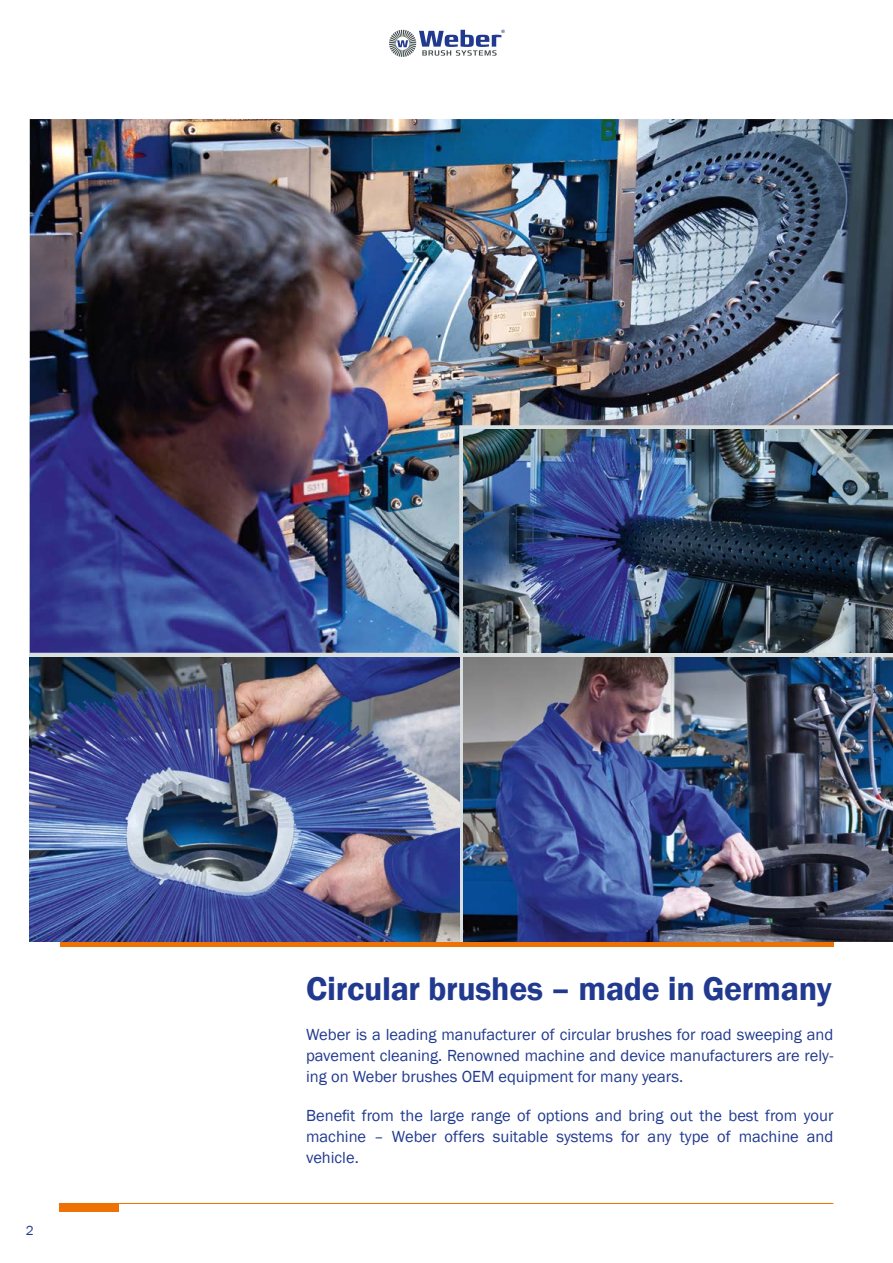
<style>
.page{position:relative;width:893px;height:1263px;background:#fff}
.page>*{position:absolute;margin:0;border:0;box-sizing:border-box;transform-origin:0 0}
.t1{font:600 33.75px "Franklin Gothic";letter-spacing:-.01em;color:#213a8f}
.t2{font:16.5px/21px "Franklin Gothic";color:#213a8f;text-align:justify}
.t3{font:13.5px "Franklin Gothic";color:#213a8f}
</style>
<div class="page">
<hr style="left:60px;top:1203px;width:773px;height:1px;background:#ee7203">
<div style="left:60px;top:1203px;width:59px;height:9px;background:#ee7203"></div>
<svg style="left:389px;top:30px;width:115px;height:27px"></svg>
<img style="left:463px;top:657px;width:430px;height:285px">
<img style="left:30px;top:657px;width:429px;height:285px">
<hr style="left:60px;top:942px;width:773px;height:4px;background:#ee7203">
<img style="left:30px;top:119px;width:863px;height:534px">
<img style="left:463px;top:429px;width:430px;height:224px">
<p class="t3" style="left:26px;top:1222px;width:9px">2</p>
<h1 class="t1" style="left:306px;top:967px;width:527px">Circular brushes – made in Germany</h1>
<p class="t2" style="left:306px;top:1024px;width:529px">Weber is a leading manufacturer of circular brushes for road sweeping and pavement cleaning. Renowned machine and device manufacturers are rely&shy;ing on Weber brushes OEM equipment for many years.</p>
<p class="t2" style="left:306px;top:1105px;width:529px">Benefit from the large range of options and bring out the best from your machine – Weber offers suitable systems for any type of machine and vehicle.</p>
</div>
